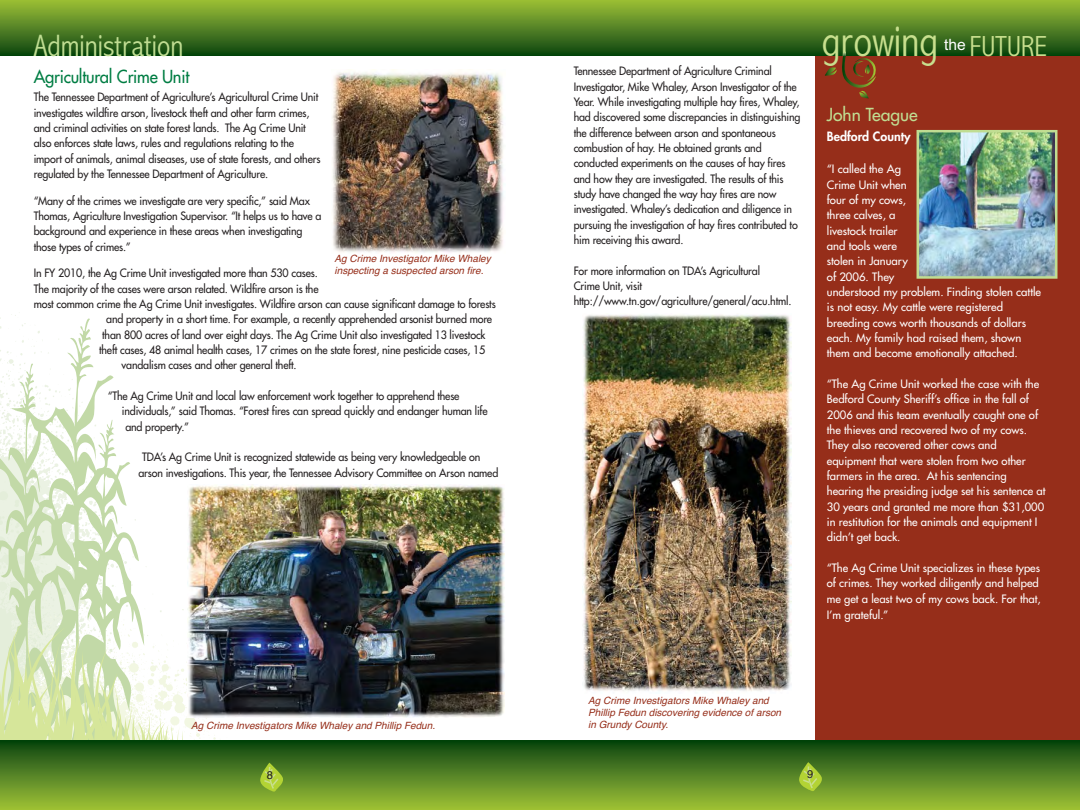
<style>
.page{position:relative;width:1080px;height:810px;background:#fff}
.page>*{position:absolute;margin:0;border:0;box-sizing:border-box;transform-origin:0 0}
.t1{font:300 condensed 44px "Abadi";color:#c8df8e}
.t2{font:300 condensed 31.25px "Abadi";color:#c0dd92}
.t3{font:300 condensed 29.38px "Abadi";color:#c8df8e}
.t4{font:17.5px "Futura";letter-spacing:-.015em;color:#007d43;scale:.95 1}
.t5{font:17.5px "Futura";color:#c0dd92}
.t6{font:800 12.5px "Futura";color:#fff}
.t7{font:11.25px/15.4px "Futura";letter-spacing:-.015em;color:#231f20;scale:.95 1}
.t8{font:11.25px/15.4px "Futura";color:#fff}
.t9{font:11.25px "Helvetica";color:#231f20}
.t10{font:italic 10px/12px "Helvetica";color:#962e1a}
</style>
<div class="page">
<svg style="left:160px;top:609px;width:75px;height:131px"></svg>
<svg style="left:0;top:317px;width:141px;height:302px"></svg>
<svg style="left:0;top:619px;width:183px;height:121px"></svg>
<div style="left:816px;top:56px;width:264px;height:684px;background:#962e1a"></div>
<div style="left:0;top:0;width:1080px;height:56px;background:linear-gradient(to bottom,#9ec038,#0d4711)"></div>
<div style="left:0;top:740px;width:1080px;height:70px;background:linear-gradient(to bottom,#084310,#9fc138)"></div>
<svg style="left:825px;top:52px;width:53px;height:46px"></svg>
<svg style="left:259px;top:763px;width:26px;height:29px"></svg>
<svg style="left:798px;top:762px;width:26px;height:29px"></svg>
<img style="left:920px;top:133px;width:135px;height:143px">
<div style="left:917px;top:130px;width:141px;height:149px;border:2px solid #c0dd92"></div>
<img style="left:332px;top:69px;width:171px;height:184px">
<img style="left:187px;top:484px;width:317px;height:234px">
<img style="left:583px;top:314px;width:209px;height:377px">
<h2 class="t2" style="left:34px;top:35px;width:151px">Administration</h2>
<h3 class="t4" style="left:34px;top:68px;width:165px">Agricultural Crime Unit</h3>
<p class="t7" style="left:34px;top:90px;width:303px">The Tennessee Department of Agriculture’s Agricultural Crime Unit investigates wildfire arson, livestock theft and other farm crimes, and criminal activities on state forest lands. The Ag Crime Unit also enforces state laws, rules and regulations relating to the import of animals, animal diseases, use of state forests, and others regulated by the Tennessee Department of Agriculture.</p>
<p class="t7" style="left:34px;top:194px;width:304px">“Many of the crimes we investigate are very specific,” said Max Thomas, Agriculture Investigation Supervisor. “It helps us to have a background and experience in these areas when investigating those types of crimes.”</p>
<p class="t7" style="left:34px;top:266px;width:301px">In FY 2010, the Ag Crime Unit investigated more than 530 cases.</p>
<p class="t7" style="left:34px;top:281px;width:301px">The majority of the cases were arson related. Wildfire arson is the</p>
<p class="t7" style="left:34px;top:297px;width:488px">most common crime the Ag Crime Unit investigates. Wildfire arson can cause significant damage to forests</p>
<p class="t7" style="left:106px;top:312px;width:408px">and property in a short time. For example, a recently apprehended arsonist burned more</p>
<p class="t7" style="left:102px;top:327px;width:405px">than 800 acres of land over eight days. The Ag Crime Unit also investigated 13 livestock</p>
<p class="t7" style="left:99px;top:343px;width:408px">theft cases, 48 animal health cases, 17 crimes on the state forest, nine pesticide cases, 15</p>
<p class="t7" style="left:122px;top:358px;width:186px">vandalism cases and other general theft.</p>
<p class="t7" style="left:108px;top:389px;width:372px">“The Ag Crime Unit and local law enforcement work together to apprehend these</p>
<p class="t7" style="left:122px;top:404px;width:386px">individuals,” said Thomas. “Forest fires can spread quickly and endanger human life</p>
<p class="t7" style="left:125px;top:419px;width:68px">and property.”</p>
<p class="t7" style="left:139px;top:450px;width:380px;text-indent:4px">TDA’s Ag Crime Unit is recognized statewide as being very knowledgeable on arson investigations. This year, the Tennessee Advisory Committee on Arson named</p>
<p class="t10" style="left:335px;top:253px;width:158px">Ag Crime Investigator Mike Whaley inspecting a suspected arson fire.</p>
<p class="t7" style="left:574px;top:64px;width:240px">Tennessee Department of Agriculture Criminal Investigator, Mike Whaley, Arson Investigator of the Year. While investigating multiple hay fires, Whaley, had discovered some discrepancies in distinguishing the difference between arson and spontaneous combustion of hay. He obtained grants and conducted experiments on the causes of hay fires and how they are investigated. The results of this study have changed the way hay fires are now investigated. Whaley’s dedication and diligence in pursuing the investigation of hay fires contributed to him receiving this award.</p>
<p class="t7" style="left:574px;top:264px;width:231px">For more information on TDA’s Agricultural<br>Crime Unit, visit http://www.tn.gov/agriculture/general/acu.html.</p>
<h1 class="t1" style="left:822px;top:26px;width:118px">growing</h1>
<h3 class="t3" style="left:944px;top:36px;width:105px"><sup>the</sup> FUTURE</h3>
<h3 class="t5" style="left:827px;top:106px;width:92px">John Teague</h3>
<p class="t6" style="left:827px;top:130px;width:85px">Bedford County</p>
<p class="t8" style="left:827px;top:162px;width:216px">“I called the Ag<br>Crime Unit when<br>four of my cows,<br>three calves, a<br>livestock trailer<br>and tools were<br>stolen in January<br>of 2006. They<br>understood my problem. Finding stolen cattle is not easy. My cattle were registered breeding cows worth thousands of dollars each. My family had raised them, shown them and become emotionally attached.</p>
<p class="t8" style="left:827px;top:377px;width:220px">“The Ag Crime Unit worked the case with the Bedford County Sheriff’s office in the fall of 2006 and this team eventually caught one of the thieves and recovered two of my cows.<br>They also recovered other cows and equipment that were stolen from two other farmers in the area. At his sentencing hearing the presiding judge set his sentence at 30 years and granted me more than $31,000 in restitution for the animals and equipment I didn’t get back.</p>
<p class="t8" style="left:827px;top:561px;width:215px">“The Ag Crime Unit specializes in these types of crimes. They worked diligently and helped me get a least two of my cows back. For that,</p>
<p class="t8" style="left:827px;top:608px;width:63px">I’m grateful.”</p>
<p class="t10" style="left:191px;top:720px;width:247px">Ag Crime Investigators Mike Whaley and Phillip Fedun.</p>
<p class="t10" style="left:588px;top:696px;width:196px">Ag Crime Investigators Mike Whaley and<br>Phillip Fedun discovering evidence of arson in Grundy County.</p>
<p class="t9" style="left:267px;top:771px;width:8px">8</p>
<p class="t9" style="left:807px;top:770px;width:8px">9</p>
</div>
